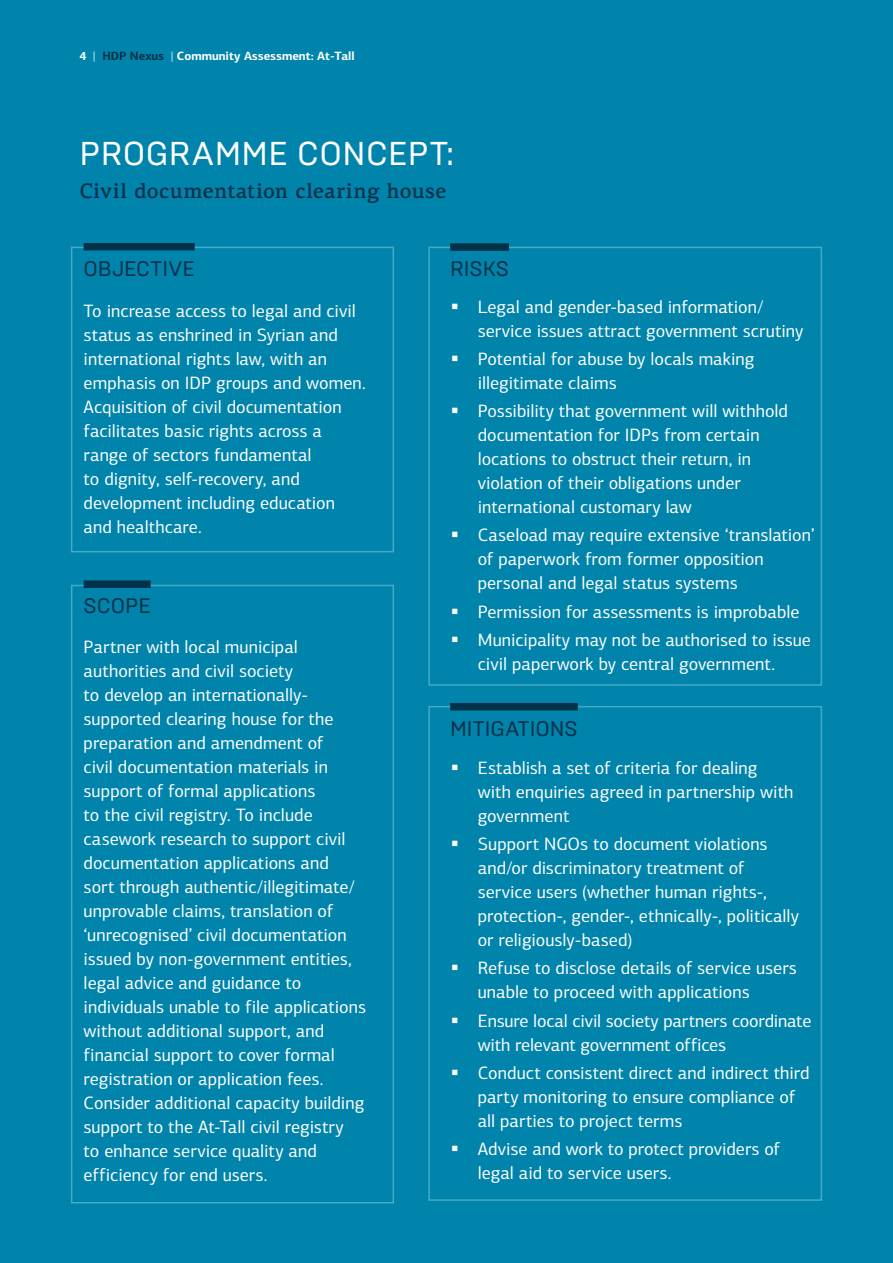
<style>
.page{position:relative;width:893px;height:1263px;background:#0084ab}
.page>*{position:absolute;margin:0;border:0;box-sizing:border-box;transform-origin:0 0}
.PC{font:33px "Brutal Type";letter-spacing:.015em;color:#fff}
.PC-2{font:500 21px "PF Centro Serif Pro";letter-spacing:.02em;color:#02314a}
.ProgramConceptHeadli{font:21px "Brutal Type";color:#02314a}
.ProgrameConcept{font:18px/24px "PF Centro Sans Pro";color:#fff}
.ImageCaption{font:700 12px "PF Centro Sans Pro";color:#fff}
.s1{font-weight:400}
.s2{color:#02314a}
</style>
<div class="page">
<div style="left:71px;top:247px;width:323px;height:305px;border:2px solid #46aac4"></div>
<div style="left:428px;top:247px;width:394px;height:439px;border:2px solid #46aac4"></div>
<div style="left:71px;top:585px;width:323px;height:618px;border:2px solid #46aac4"></div>
<div style="left:428px;top:706px;width:394px;height:495px;border:2px solid #46aac4"></div>
<div style="left:84px;top:243px;width:111px;height:7px;background:#02314a"></div>
<div style="left:84px;top:580px;width:67px;height:8px;background:#02314a"></div>
<div style="left:450px;top:243px;width:59px;height:8px;background:#02314a"></div>
<div style="left:450px;top:703px;width:128px;height:7px;background:#02314a"></div>
<p class="ImageCaption" style="left:79px;top:48px;width:277px">4 <span class="s1">|</span> <span class="s2">HDP Nexus</span> <span class="s1">|</span> Community Assessment: At-Tall</p>
<p class="PC" style="left:79px;top:134px;width:376px">PROGRAMME CONCEPT:</p>
<p class="PC-2" style="left:79px;top:178px;width:369px">Civil documentation clearing house</p>
<p class="ProgramConceptHeadli" style="left:84px;top:256px;width:113px">OBJECTIVE</p>
<p class="ProgrameConcept" style="left:84px;top:299px;width:284px">To increase access to legal and civil status as enshrined in Syrian and international rights law, with an emphasis on IDP groups and women.<br>Acquisition of civil documentation facilitates basic rights across a range of sectors fundamental<br>to dignity, self-recovery, and development including education and healthcare.</p>
<p class="ProgramConceptHeadli" style="left:84px;top:593px;width:69px">SCOPE</p>
<p class="ProgrameConcept" style="left:84px;top:635px;width:284px">Partner with local municipal authorities and civil society<br>to develop an internationally&shy;supported clearing house for the preparation and amendment of<br>civil documentation materials in support of formal applications<br>to the civil registry. To include casework research to support civil documentation applications and<br>sort through authentic/illegitimate/ unprovable claims, translation of ‘unrecognised’ civil documentation issued by non-government entities, legal advice and guidance to individuals unable to file applications without additional support, and financial support to cover formal registration or application fees.<br>Consider additional capacity building support to the At-Tall civil registry<br>to enhance service quality and efficiency for end users.</p>
<p class="ProgramConceptHeadli" style="left:450px;top:256px;width:60px">RISKS</p>
<p class="ProgrameConcept" style="left:478px;top:294px;width:327px;text-indent:-27px">▪ Legal and gender-based information/ service issues attract government scrutiny</p>
<p class="ProgrameConcept" style="left:478px;top:347px;width:278px;text-indent:-27px">▪ Potential for abuse by locals making illegitimate claims</p>
<p class="ProgrameConcept" style="left:478px;top:399px;width:312px;text-indent:-27px">▪ Possibility that government will withhold documentation for IDPs from certain locations to obstruct their return, in violation of their obligations under international customary law</p>
<p class="ProgrameConcept" style="left:478px;top:523px;width:338px;text-indent:-27px">▪ Caseload may require extensive ‘translation’ of paperwork from former opposition personal and legal status systems</p>
<p class="ProgrameConcept" style="left:451px;top:599px;width:350px">▪ Permission for assessments is improbable</p>
<p class="ProgrameConcept" style="left:451px;top:628px;width:362px;text-align:center">▪ Municipality may not be authorised to issue civil paperwork by central government.</p>
<p class="ProgramConceptHeadli" style="left:450px;top:716px;width:129px">MITIGATIONS</p>
<p class="ProgrameConcept" style="left:478px;top:756px;width:317px;text-indent:-27px">▪ Establish a set of criteria for dealing with enquiries agreed in partnership with government</p>
<p class="ProgrameConcept" style="left:478px;top:832px;width:323px;text-indent:-27px">▪ Support NGOs to document violations and/or discriminatory treatment of service users (whether human rights-, protection-, gender-, ethnically-, politically or religiously-based)</p>
<p class="ProgrameConcept" style="left:478px;top:956px;width:321px;text-indent:-27px">▪ Refuse to disclose details of service users unable to proceed with applications</p>
<p class="ProgrameConcept" style="left:478px;top:1008px;width:335px;text-indent:-27px">▪ Ensure local civil society partners coordinate with relevant government offices</p>
<p class="ProgrameConcept" style="left:478px;top:1061px;width:333px;text-indent:-27px">▪ Conduct consistent direct and indirect third party monitoring to ensure compliance of all parties to project terms</p>
<p class="ProgrameConcept" style="left:478px;top:1137px;width:304px;text-indent:-27px">▪ Advise and work to protect providers of legal aid to service users.</p>
</div>
